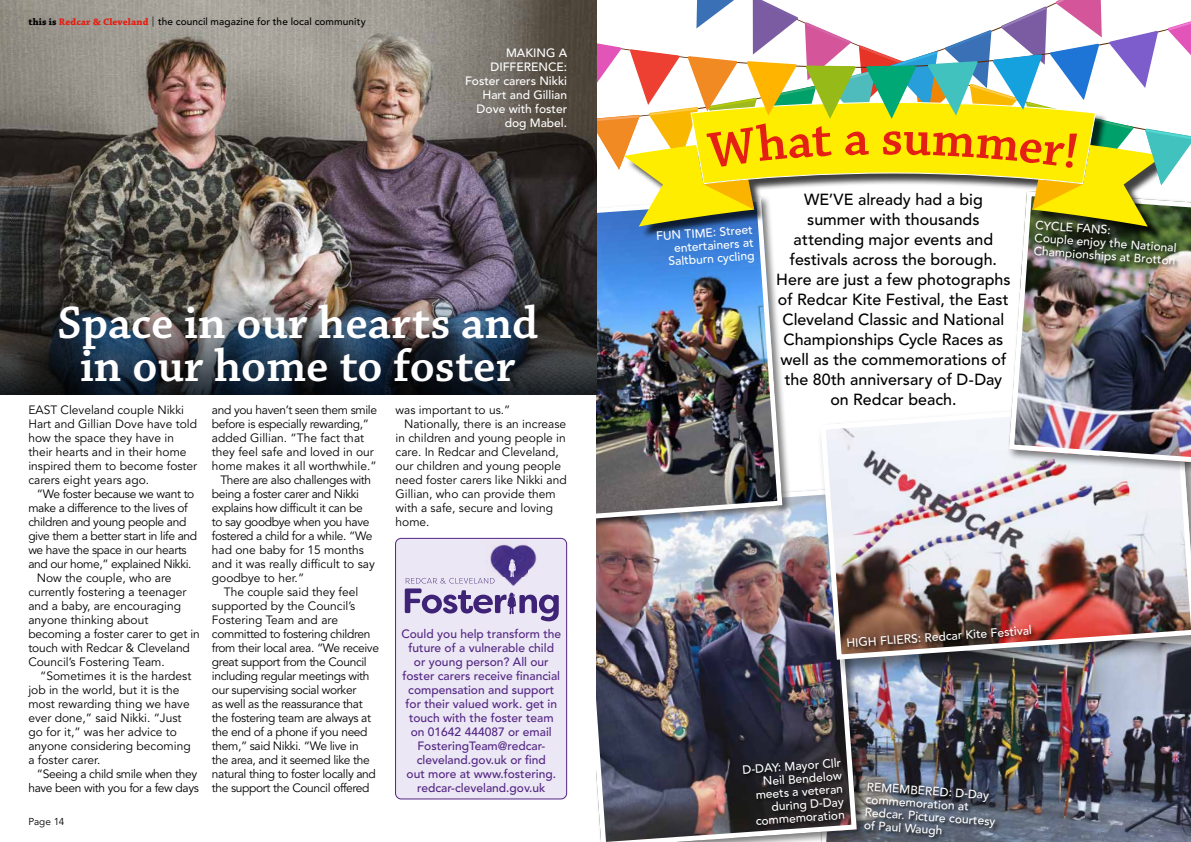
<style>
.page{position:relative;width:1191px;height:842px;background:#fff}
.page>*{position:absolute;margin:0;border:0;box-sizing:border-box;transform-origin:0 0}
.t1{font:600 52.5px "Chaparral Pro";color:#e41f13}
.t2{font:600 48px/43px "Chaparral Pro";color:#fff;text-align:center}
.t3{font:500 16px/20px "Avenir LT Std";color:#000;text-align:center}
.t4{font:12px/14px "Avenir LT Std";letter-spacing:-.01em;color:#000}
.t5{font:12px "Avenir LT Std";letter-spacing:-.03em;color:#000}
.t6{font:500 12px/13px "Avenir LT Std";color:#fff;text-align:right}
.t7{font:500 12px/14px "Avenir LT Std";color:#522583;text-align:center}
.t8{font:500 10px "Avenir LT Std";letter-spacing:.01em;color:#000}
.t9{font:10px "Avenir LT Std";color:#000}
.s1{font-family:"Chaparral Pro";font-weight:700}
.s2{font-family:"Chaparral Pro";font-weight:700;color:#e41f13}
.s3{font-family:"Chaparral Pro";font-weight:400}
</style>
<div class="page">
<img style="left:867px;top:678px;width:324px;height:164px">
<img style="left:596px;top:490px;width:263px;height:352px">
<div style="left:816px;top:396px;width:375px;height:282px;background:#000;opacity:.5"></div>
<img style="left:818px;top:397px;width:373px;height:265px">
<div style="left:562px;top:195px;width:230px;height:334px;background:#000;opacity:.5"></div>
<img style="left:595px;top:227px;width:190px;height:295px">
<div style="left:1006px;top:189px;width:185px;height:285px;background:#000;opacity:.5"></div>
<img style="left:1006px;top:227px;width:185px;height:238px">
<div style="left:626px;top:103px;width:548px;height:135px;background:#000;opacity:.75"></div>
<div style="left:342px;top:0;width:253px;height:842px;background:#fff"></div>
<img style="left:0;top:0;width:596px;height:288px">
<img style="left:0;top:288px;width:596px;height:106px">
<div style="left:846px;top:624px;width:190px;height:28px;background:#000;opacity:.75"></div>
<div style="left:863px;top:781px;width:137px;height:61px;background:#000;opacity:.75"></div>
<div style="left:1033px;top:220px;width:147px;height:49px;background:#000;opacity:.75"></div>
<div style="left:395px;top:538px;width:171px;height:261px;background:#ece7f4;border-radius:6px"></div>
<div style="left:395px;top:538px;width:172px;height:261px;border:1px solid #522583;border-radius:6px"></div>
<img style="left:490px;top:543px;width:47px;height:16px">
<svg style="left:405px;top:559px;width:154px;height:62px"></svg>
<div style="left:742px;top:757px;width:107px;height:73px;background:#000;opacity:.75"></div>
<svg style="left:515px;top:0;width:676px;height:227px"></svg>
<p class="t8" style="left:28px;top:16px;width:339px"><span class="s1">this is</span> <span class="s2">Redcar &amp; Cleveland</span> <span class="s3">|</span> the council magazine for the local community</p>
<p class="t6" style="left:465px;top:46px;width:104px;line-height:14px">MAKING A<br>DIFFERENCE:<br>Foster carers Nikki<br>Hart and Gillian<br>Dove with foster dog Mabel.</p>
<h2 class="t2" style="left:57px;top:303px;width:482px">Space in our hearts and in our home to foster</h2>
<p class="t4" style="left:28px;top:403px;width:170px">EAST Cleveland couple Nikki<br>Hart and Gillian Dove have told how the space they have in their hearts and in their home inspired them to become foster carers eight years ago.</p>
<p class="t5" style="left:37px;top:487px;width:159px">“We foster because we want to</p>
<p class="t5" style="left:28px;top:501px;width:161px">make a difference to the lives of</p>
<p class="t5" style="left:28px;top:515px;width:159px">children and young people and</p>
<p class="t5" style="left:28px;top:529px;width:170px">give them a better start in life and</p>
<p class="t5" style="left:28px;top:543px;width:160px">we have the space in our hearts</p>
<p class="t5" style="left:28px;top:557px;width:165px">and our home,” explained Nikki.</p>
<p class="t4" style="left:37px;top:571px;width:136px">Now the couple, who are</p>
<p class="t4" style="left:28px;top:585px;width:159px">currently fostering a teenager</p>
<p class="t4" style="left:28px;top:599px;width:154px">and a baby, are encouraging</p>
<p class="t4" style="left:28px;top:613px;width:122px">anyone thinking about</p>
<p class="t4" style="left:28px;top:627px;width:173px">becoming a foster carer to get in</p>
<p class="t4" style="left:28px;top:641px;width:163px">touch with Redcar &amp; Cleveland</p>
<p class="t4" style="left:28px;top:655px;width:138px">Council’s Fostering Team.</p>
<p class="t4" style="left:40px;top:669px;width:153px">“Sometimes it is the hardest</p>
<p class="t4" style="left:28px;top:683px;width:153px">job in the world, but it is the</p>
<p class="t4" style="left:28px;top:697px;width:163px">most rewarding thing we have</p>
<p class="t4" style="left:28px;top:711px;width:155px">ever done,” said Nikki. “Just</p>
<p class="t4" style="left:28px;top:725px;width:150px">go for it,” was her advice to</p>
<p class="t4" style="left:28px;top:739px;width:164px">anyone considering becoming</p>
<p class="t4" style="left:28px;top:753px;width:73px">a foster carer.</p>
<p class="t5" style="left:37px;top:767px;width:162px">“Seeing a child smile when they</p>
<p class="t5" style="left:28px;top:781px;width:172px">have been with you for a few days</p>
<p class="t9" style="left:28px;top:815px;width:37px">Page 14</p>
<p class="t5" style="left:212px;top:403px;width:167px">and you haven’t seen them smile</p>
<p class="t5" style="left:212px;top:417px;width:159px">before is especially rewarding,”</p>
<p class="t4" style="left:212px;top:431px;width:154px">added Gillian. “The fact that</p>
<p class="t4" style="left:212px;top:445px;width:163px">they feel safe and loved in our</p>
<p class="t4" style="left:212px;top:459px;width:166px">home makes it all worthwhile.”</p>
<p class="t5" style="left:220px;top:473px;width:152px">There are also challenges with</p>
<p class="t5" style="left:212px;top:487px;width:149px">being a foster carer and Nikki</p>
<p class="t5" style="left:212px;top:501px;width:152px">explains how difficult it can be</p>
<p class="t5" style="left:212px;top:515px;width:159px">to say goodbye when you have</p>
<p class="t5" style="left:212px;top:529px;width:162px">fostered a child for a while. “We</p>
<p class="t4" style="left:212px;top:543px;width:153px">had one baby for 15 months</p>
<p class="t4" style="left:212px;top:557px;width:164px">and it was really difficult to say</p>
<p class="t4" style="left:212px;top:571px;width:94px">goodbye to her.”</p>
<p class="t4" style="left:224px;top:585px;width:136px">The couple said they feel</p>
<p class="t4" style="left:212px;top:599px;width:145px">supported by the Council’s</p>
<p class="t4" style="left:212px;top:613px;width:128px">Fostering Team and are</p>
<p class="t5" style="left:212px;top:627px;width:160px">committed to fostering children</p>
<p class="t5" style="left:212px;top:641px;width:169px">from their local area. “We receive</p>
<p class="t5" style="left:212px;top:655px;width:156px">great support from the Council</p>
<p class="t5" style="left:212px;top:669px;width:159px">including regular meetings with</p>
<p class="t5" style="left:212px;top:683px;width:146px">our supervising social worker</p>
<p class="t5" style="left:212px;top:697px;width:152px">as well as the reassurance that</p>
<p class="t5" style="left:212px;top:711px;width:161px">the fostering team are always at</p>
<p class="t5" style="left:212px;top:725px;width:157px">the end of a phone if you need</p>
<p class="t5" style="left:212px;top:739px;width:148px">them,” said Nikki. “We live in</p>
<p class="t5" style="left:212px;top:753px;width:159px">the area, and it seemed like the</p>
<p class="t5" style="left:212px;top:767px;width:165px">natural thing to foster locally and</p>
<p class="t5" style="left:212px;top:781px;width:159px">the support the Council offered</p>
<p class="t4" style="left:395px;top:403px;width:116px">was important to us.”</p>
<p class="t4" style="left:404px;top:417px;width:164px">Nationally, there is an increase</p>
<p class="t4" style="left:395px;top:431px;width:172px">in children and young people in</p>
<p class="t4" style="left:395px;top:445px;width:165px">care. In Redcar and Cleveland,</p>
<p class="t4" style="left:395px;top:459px;width:167px">our children and young people</p>
<p class="t4" style="left:395px;top:473px;width:173px">need foster carers like Nikki and</p>
<p class="t4" style="left:395px;top:487px;width:162px">Gillian, who can provide them</p>
<p class="t4" style="left:395px;top:501px;width:159px">with a safe, secure and loving</p>
<p class="t4" style="left:395px;top:515px;width:36px">home.</p>
<p class="t7" style="left:401px;top:627px;width:161px">Could you help transform the future of a vulnerable child or young person? All our foster carers receive financial compensation and support for their valued work. get in touch with the foster team on 01642 444087 or email<br>FosteringTeam@redcar&shy;cleveland.gov.uk or find<br>out more at www.fostering. redcar-cleveland.gov.uk</p>
<p class="t6" style="left:656px;top:230px;width:98px;rotate:-4deg">FUN TIME: Street entertainers at<br>Saltburn cycling</p>
<h1 class="t1" style="left:881px;top:108px;width:24px">s</h1>
<p class="t3" style="left:776px;top:190px;width:236px">WE’VE already had a big summer with thousands attending major events and festivals across the borough.<br>Here are just a few photographs of Redcar Kite Festival, the East<br>Cleveland Classic and National<br>Championships Cycle Races as well as the commemorations of the 80th anniversary of D-Day on Redcar beach.</p>
<p class="t6" style="left:1036px;top:219px;width:144px;text-align:left;rotate:4deg">CYCLE FANS:<br>Couple enjoy the National<br>Championships at Brotton</p>
<p class="t6" style="left:846px;top:637px;width:187px;rotate:-4deg">HIGH FLIERS: Redcar Kite Festival</p>
<p class="t6" style="left:742px;top:763px;width:100px;rotate:-4deg">D-DAY: Mayor Cllr<br>Neil Bendelow meets a veteran during D-Day commemoration</p>
<p class="t6" style="left:867px;top:780px;width:132px;text-align:left;rotate:4deg">REMEMBERED: D-Day commemoration at<br>Redcar. Picture courtesy of Paul Waugh</p>
</div>
